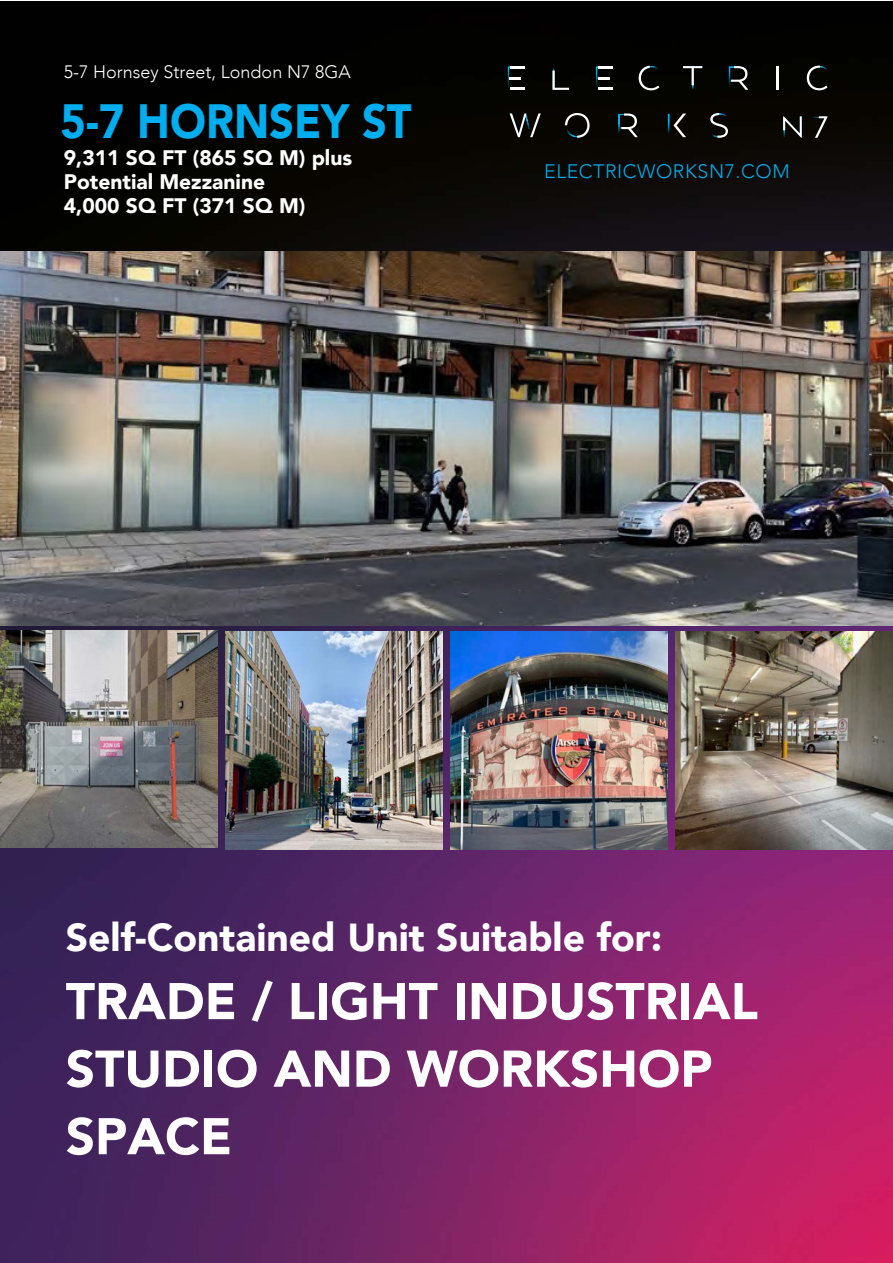
<style>
.page{position:relative;width:893px;height:1263px;background:#fff}
.page>*{position:absolute;margin:0;border:0;box-sizing:border-box;transform-origin:0 0}
.t1{font:900 51px/67.5px "Avenir";color:#fff}
.t2{font:900 48px "Avenir";color:#00aeef;scale:.9 1}
.t3{font:900 39px "Avenir";color:#fff}
.t4{font:900 21px/24px "Avenir";color:#fff}
.t5{font:300 19.5px "Avenir";letter-spacing:.03em;color:#00aeef}
.t6{font:300 18px "Avenir";color:#fff}
</style>
<div class="page">
<img style="left:0;top:2px;width:893px;height:1261px">
<img style="left:0;top:252px;width:893px;height:373px">
<img style="left:0;top:630px;width:218px;height:217px">
<img style="left:225px;top:631px;width:218px;height:218px">
<img style="left:450px;top:631px;width:218px;height:218px">
<img style="left:675px;top:631px;width:218px;height:218px">
<svg style="left:507px;top:66px;width:17px;height:24px"></svg>
<svg style="left:552px;top:66px;width:17px;height:24px"></svg>
<svg style="left:595px;top:66px;width:17px;height:24px"></svg>
<svg style="left:639px;top:66px;width:20px;height:24px"></svg>
<svg style="left:683px;top:66px;width:19px;height:24px"></svg>
<svg style="left:728px;top:66px;width:20px;height:24px"></svg>
<hr style="left:776px;top:66px;width:2px;height:24px;background:#fff">
<svg style="left:807px;top:66px;width:20px;height:24px"></svg>
<svg style="left:510px;top:113px;width:31px;height:24px"></svg>
<svg style="left:565px;top:113px;width:25px;height:25px"></svg>
<svg style="left:618px;top:113px;width:19px;height:24px"></svg>
<svg style="left:710px;top:113px;width:18px;height:25px"></svg>
<svg style="left:783px;top:116px;width:19px;height:22px"></svg>
<svg style="left:813px;top:116px;width:14px;height:22px"></svg>
<svg style="left:667px;top:113px;width:19px;height:24px"></svg>
<p class="t6" style="left:64px;top:61px;width:288px">5-7 Hornsey Street, London N7 8GA</p>
<h2 class="t2" style="left:61px;top:80px;width:392px">5-7 HORNSEY ST</h2>
<p class="t4" style="left:64px;top:148px;width:290px">9,311 SQ FT (865 SQ M) plus<br>Potential Mezzanine<br>4,000 SQ FT (371 SQ M)</p>
<p class="t5" style="left:544px;top:163px;width:247px">ELECTRICWORKSN7.COM</p>
<h3 class="t3" style="left:66px;top:921px;width:598px">Self-Contained Unit Suitable for:</h3>
<h1 class="t1" style="left:66px;top:966px;width:694px">TRADE / LIGHT INDUSTRIAL<br>STUDIO AND WORKSHOP<br>SPACE</h1>
</div>
